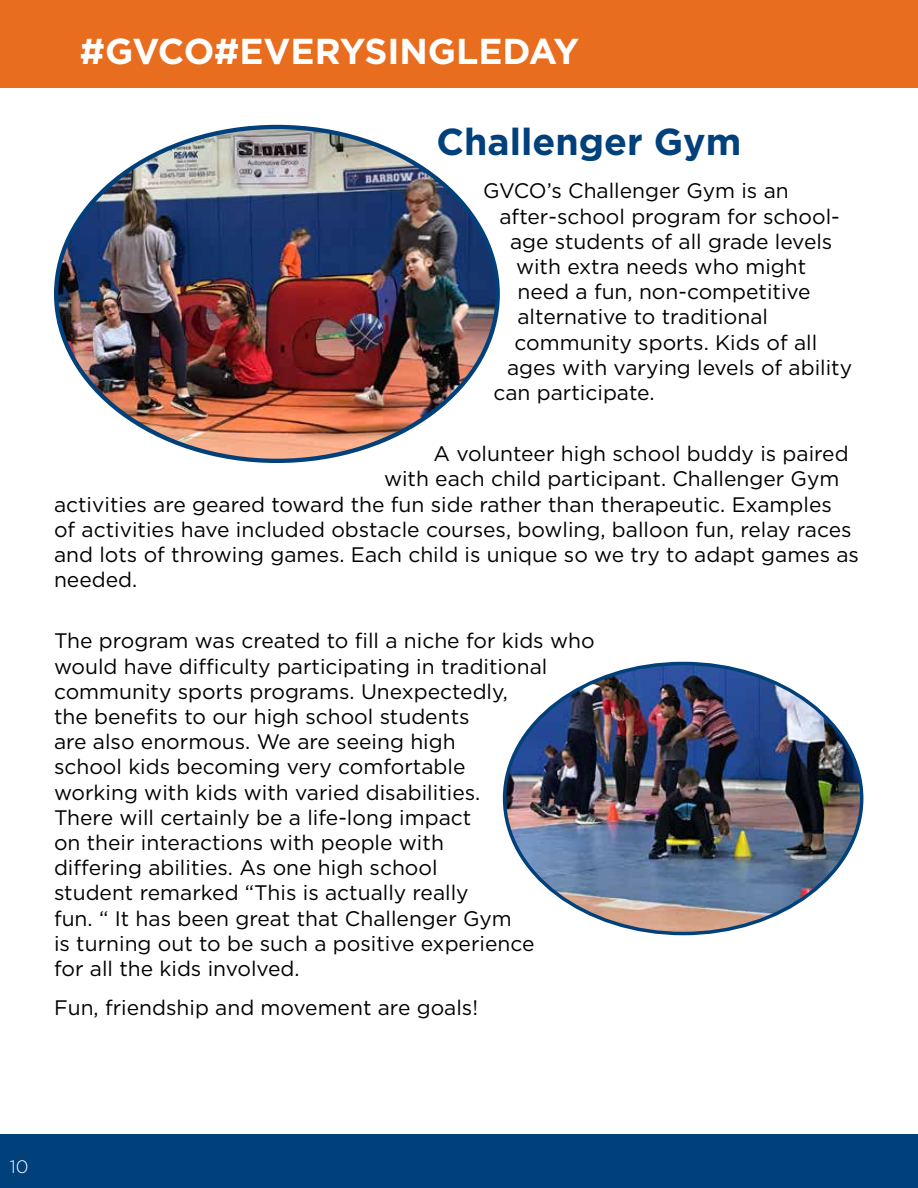
<style>
.page{position:relative;width:918px;height:1188px;background:#fff}
.page>*{position:absolute;margin:0;border:0;box-sizing:border-box;transform-origin:0 0}
.t1{font:700 37.5px "Gotham";color:#00407b}
.t2{font:700 36px "Gotham";color:#fff}
.t3{font:21px/25.2px "Gotham";color:#000}
.t4{font:300 18px "Gotham";color:#fff}
</style>
<div class="page">
<div style="left:0;top:1134px;width:918px;height:54px;background:#00407b"></div>
<div style="left:0;top:0;width:918px;height:87px;background:#e86d1f"></div>
<img style="left:56px;top:127px;width:442px;height:334px">
<img style="left:505px;top:663px;width:357px;height:271px">
<h2 class="t2" style="left:80px;top:28px;width:501px">#GVCO#EVERYSINGLEDAY</h2>
<h1 class="t1" style="left:436px;top:117px;width:306px">Challenger Gym</h1>
<p class="t3" style="left:483px;top:178px;width:307px">GVCO’s Challenger Gym is an</p>
<p class="t3" style="left:500px;top:203px;width:342px">after-school program for school-</p>
<p class="t3" style="left:510px;top:228px;width:324px">age students of all grade levels</p>
<p class="t3" style="left:516px;top:253px;width:292px">with extra needs who might</p>
<p class="t3" style="left:518px;top:279px;width:295px">need a fun, non-competitive</p>
<p class="t3" style="left:518px;top:304px;width:252px">alternative to traditional</p>
<p class="t3" style="left:514px;top:329px;width:304px">community sports. Kids of all</p>
<p class="t3" style="left:507px;top:354px;width:347px">ages with varying levels of ability</p>
<p class="t3" style="left:494px;top:379px;width:163px">can participate.</p>
<p class="t3" style="left:434px;top:441px;width:417px">A volunteer high school buddy is paired</p>
<p class="t3" style="left:384px;top:466px;width:457px">with each child participant. Challenger Gym</p>
<p class="t3" style="left:54px;top:491px;width:779px">activities are geared toward the fun side rather than therapeutic. Examples</p>
<p class="t3" style="left:54px;top:516px;width:799px">of activities have included obstacle courses, bowling, balloon fun, relay races</p>
<p class="t3" style="left:54px;top:541px;width:807px">and lots of throwing games. Each child is unique so we try to adapt games as</p>
<p class="t3" style="left:54px;top:567px;width:85px">needed.</p>
<p class="t3" style="left:54px;top:628px;width:542px">The program was created to fill a niche for kids who would have difficulty participating in traditional community sports programs. Unexpectedly,<br>the benefits to our high school students<br>are also enormous. We are seeing high<br>school kids becoming very comfortable<br>working with kids with varied disabilities.<br>There will certainly be a life-long impact<br>on their interactions with people with<br>differing abilities. As one high school<br>student remarked “This is actually really<br>fun. “ It has been great that Challenger Gym<br>is turning out to be such a positive experience<br>for all the kids involved.</p>
<p class="t3" style="left:54px;top:994px;width:426px">Fun, friendship and movement are goals!</p>
<p class="t4" style="left:10px;top:1155px;width:20px">10</p>
</div>
